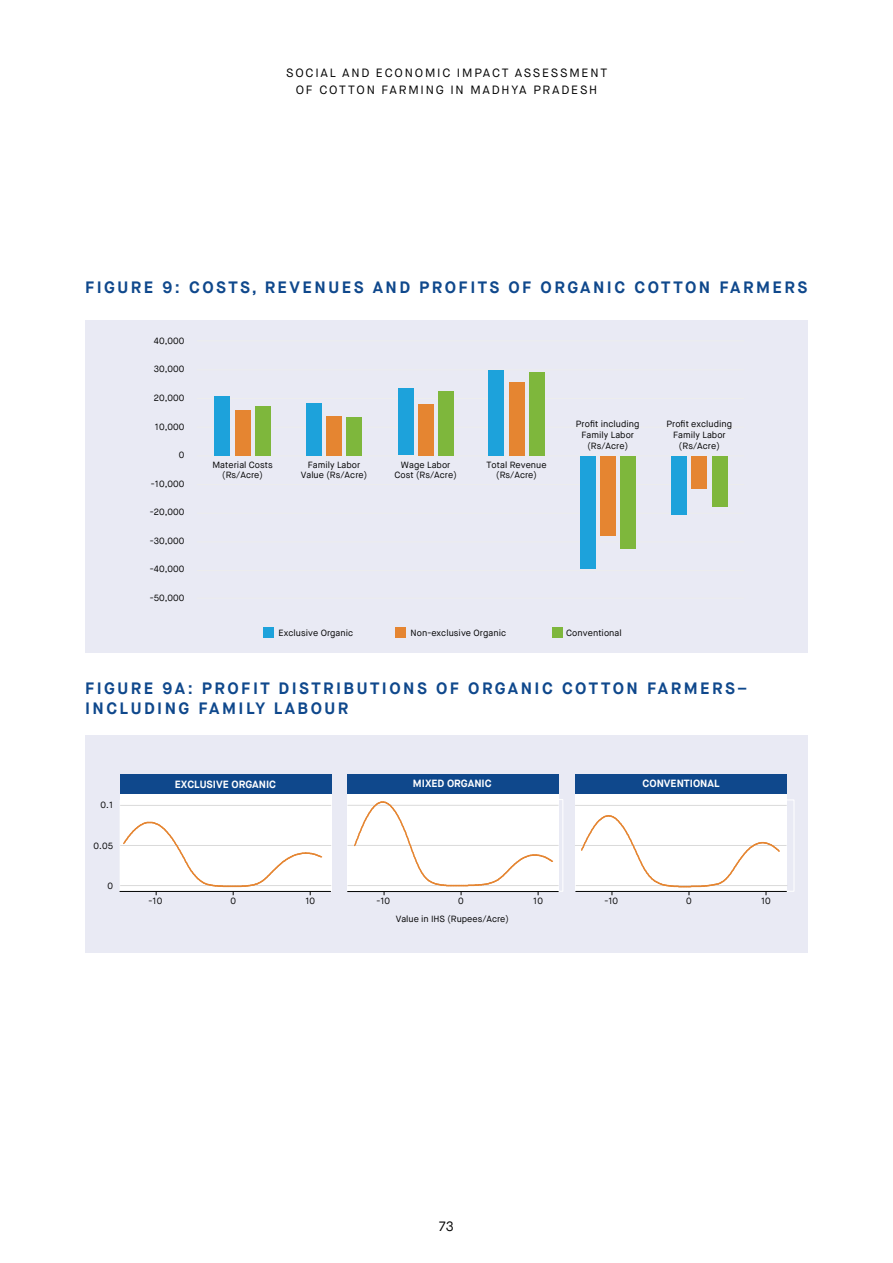
<style>
.page{position:relative;width:893px;height:1263px;background:#fff}
.page>*{position:absolute;margin:0;border:0;box-sizing:border-box;transform-origin:0 0}
.t1{font:700 16.5px/19.5px "Maison Neue";letter-spacing:.15em;color:#0f488c}
.t2{font:13.5px "Maison Neue";color:#000}
.t3{font:12px/16.5px "Maison Neue";letter-spacing:.15em;color:#000;text-align:center}
.t4{font:700 10.5px "Maison Neue";color:#fff}
.t5{font:9px/10.8px "Maison Neue";letter-spacing:.005em;color:#000;text-align:center}
</style>
<div class="page">
<div style="left:85px;top:320px;width:723px;height:333px;background:#e9eaf4"></div>
<hr style="left:197px;top:340px;width:547px;height:1px;background:#ededed">
<hr style="left:197px;top:369px;width:547px;height:1px;background:#ededed">
<hr style="left:197px;top:398px;width:547px;height:1px;background:#ededed">
<hr style="left:197px;top:427px;width:547px;height:1px;background:#ededed">
<hr style="left:197px;top:455px;width:547px;height:1px;background:#ededed">
<hr style="left:197px;top:484px;width:547px;height:1px;background:#ededed">
<hr style="left:197px;top:513px;width:547px;height:1px;background:#ededed">
<hr style="left:197px;top:541px;width:547px;height:1px;background:#ededed">
<hr style="left:197px;top:570px;width:547px;height:1px;background:#ededed">
<hr style="left:197px;top:598px;width:547px;height:1px;background:#ededed">
<div style="left:215px;top:396px;width:15px;height:59px;background:#1da2db"></div>
<div style="left:263px;top:627px;width:11px;height:10px;background:#1da2db"></div>
<div style="left:395px;top:627px;width:10px;height:10px;background:#e58531"></div>
<div style="left:552px;top:627px;width:11px;height:10px;background:#7eb73c"></div>
<div style="left:235px;top:410px;width:15px;height:45px;background:#e58531"></div>
<div style="left:255px;top:406px;width:16px;height:49px;background:#7eb73c"></div>
<div style="left:306px;top:403px;width:16px;height:52px;background:#1da2db"></div>
<div style="left:326px;top:416px;width:16px;height:39px;background:#e58531"></div>
<div style="left:346px;top:417px;width:16px;height:38px;background:#7eb73c"></div>
<div style="left:398px;top:388px;width:15px;height:67px;background:#1da2db"></div>
<div style="left:418px;top:404px;width:16px;height:51px;background:#e58531"></div>
<div style="left:438px;top:391px;width:16px;height:64px;background:#7eb73c"></div>
<div style="left:489px;top:370px;width:15px;height:85px;background:#1da2db"></div>
<div style="left:509px;top:382px;width:15px;height:73px;background:#e58531"></div>
<div style="left:529px;top:372px;width:16px;height:83px;background:#7eb73c"></div>
<div style="left:580px;top:456px;width:15px;height:112px;background:#1da2db"></div>
<div style="left:600px;top:456px;width:16px;height:80px;background:#e58531"></div>
<div style="left:620px;top:456px;width:16px;height:92px;background:#7eb73c"></div>
<div style="left:671px;top:456px;width:16px;height:58px;background:#1da2db"></div>
<div style="left:692px;top:456px;width:15px;height:32px;background:#e58531"></div>
<div style="left:712px;top:456px;width:15px;height:50px;background:#7eb73c"></div>
<div style="left:85px;top:735px;width:723px;height:217px;background:#e9eaf4"></div>
<div style="left:347px;top:793px;width:212px;height:98px;background:#fff"></div>
<div style="left:351px;top:799px;width:212px;height:92px;border:1px solid #fff"></div>
<hr style="left:347px;top:885px;width:212px;height:1px;background:#dadada">
<hr style="left:347px;top:845px;width:212px;height:1px;background:#dadada">
<hr style="left:347px;top:805px;width:212px;height:1px;background:#dadada">
<div style="left:575px;top:793px;width:211px;height:98px;background:#fff"></div>
<hr style="left:576px;top:885px;width:211px;height:1px;background:#dadada">
<hr style="left:575px;top:845px;width:211px;height:1px;background:#dadada">
<hr style="left:575px;top:805px;width:212px;height:1px;background:#dadada">
<div style="left:120px;top:794px;width:211px;height:97px;background:#fff"></div>
<hr style="left:120px;top:885px;width:211px;height:1px;background:#dadada">
<hr style="left:120px;top:845px;width:211px;height:1px;background:#dadada">
<hr style="left:120px;top:805px;width:211px;height:1px;background:#dadada">
<hr style="left:575px;top:891px;width:212px;height:1px;background:#010202">
<hr style="left:347px;top:891px;width:212px;height:1px;background:#010202">
<div style="left:120px;top:774px;width:211px;height:19px;background:#0f488c"></div>
<div style="left:575px;top:774px;width:212px;height:19px;background:#0f488c"></div>
<div style="left:347px;top:774px;width:212px;height:19px;background:#0f488c"></div>
<hr style="left:120px;top:891px;width:211px;height:1px;background:#010202">
<svg style="left:122px;top:822px;width:200px;height:73px"></svg>
<svg style="left:580px;top:815px;width:201px;height:80px"></svg>
<svg style="left:353px;top:801px;width:201px;height:94px"></svg>
<h3 class="t3" style="left:286px;top:65px;width:322px">SOCIAL AND ECONOMIC IMPACT ASSESSMENT<br>OF COTTON FARMING IN MADHYA PRADESH</h3>
<h1 class="t1" style="left:85px;top:278px;width:724px">FIGURE 9: COSTS, REVENUES AND PROFITS OF ORGANIC COTTON FARMERS</h1>
<p class="t5" style="left:154px;top:335px;width:32px">40,000</p>
<p class="t5" style="left:154px;top:364px;width:32px">30,000</p>
<p class="t5" style="left:154px;top:392px;width:32px">20,000</p>
<p class="t5" style="left:155px;top:421px;width:31px">10,000</p>
<p class="t5" style="left:179px;top:450px;width:7px">0</p>
<p class="t5" style="left:151px;top:478px;width:35px">-10,000</p>
<p class="t5" style="left:150px;top:507px;width:36px">-20,000</p>
<p class="t5" style="left:150px;top:535px;width:36px">-30,000</p>
<p class="t5" style="left:150px;top:564px;width:36px">-40,000</p>
<p class="t5" style="left:150px;top:593px;width:36px">-50,000</p>
<p class="t5" style="left:212px;top:459px;width:62px">Material Costs (Rs/Acre)</p>
<p class="t5" style="left:301px;top:459px;width:68px">Family Labor<br>Value (Rs/Acre)</p>
<p class="t5" style="left:394px;top:459px;width:64px">Wage Labor<br>Cost (Rs/Acre)</p>
<p class="t5" style="left:486px;top:459px;width:62px">Total Revenue (Rs/Acre)</p>
<p class="t5" style="left:576px;top:419px;width:65px">Profit including<br>Family Labor (Rs/Acre)</p>
<p class="t5" style="left:666px;top:419px;width:67px">Profit excluding<br>Family Labor (Rs/Acre)</p>
<p class="t5" style="left:278px;top:627px;width:76px">Exclusive Organic</p>
<p class="t5" style="left:411px;top:627px;width:97px">Non-exclusive Organic</p>
<p class="t5" style="left:566px;top:627px;width:57px">Conventional</p>
<h1 class="t1" style="left:85px;top:679px;width:664px">FIGURE 9A: PROFIT DISTRIBUTIONS OF ORGANIC COTTON FARMERS–<br>INCLUDING FAMILY LABOUR</h1>
<p class="t5" style="left:101px;top:799px;width:14px">0.1</p>
<p class="t5" style="left:94px;top:840px;width:21px">0.05</p>
<p class="t5" style="left:107px;top:880px;width:7px">0</p>
<p class="t4" style="left:175px;top:777px;width:103px">EXCLUSIVE ORGANIC</p>
<p class="t4" style="left:413px;top:777px;width:80px">MIXED ORGANIC</p>
<p class="t4" style="left:643px;top:777px;width:78px">CONVENTIONAL</p>
<p class="t5" style="left:149px;top:896px;width:15px">-10</p>
<p class="t5" style="left:230px;top:896px;width:7px">0</p>
<p class="t5" style="left:305px;top:896px;width:11px">10</p>
<p class="t5" style="left:376px;top:896px;width:15px">-10</p>
<p class="t5" style="left:458px;top:896px;width:7px">0</p>
<p class="t5" style="left:533px;top:896px;width:11px">10</p>
<p class="t5" style="left:604px;top:896px;width:15px">-10</p>
<p class="t5" style="left:686px;top:896px;width:7px">0</p>
<p class="t5" style="left:761px;top:896px;width:11px">10</p>
<p class="t5" style="left:396px;top:913px;width:115px">Value in IHS (Rupees/Acre)</p>
<h2 class="t2" style="left:439px;top:1218px;width:16px">73</h2>
</div>
